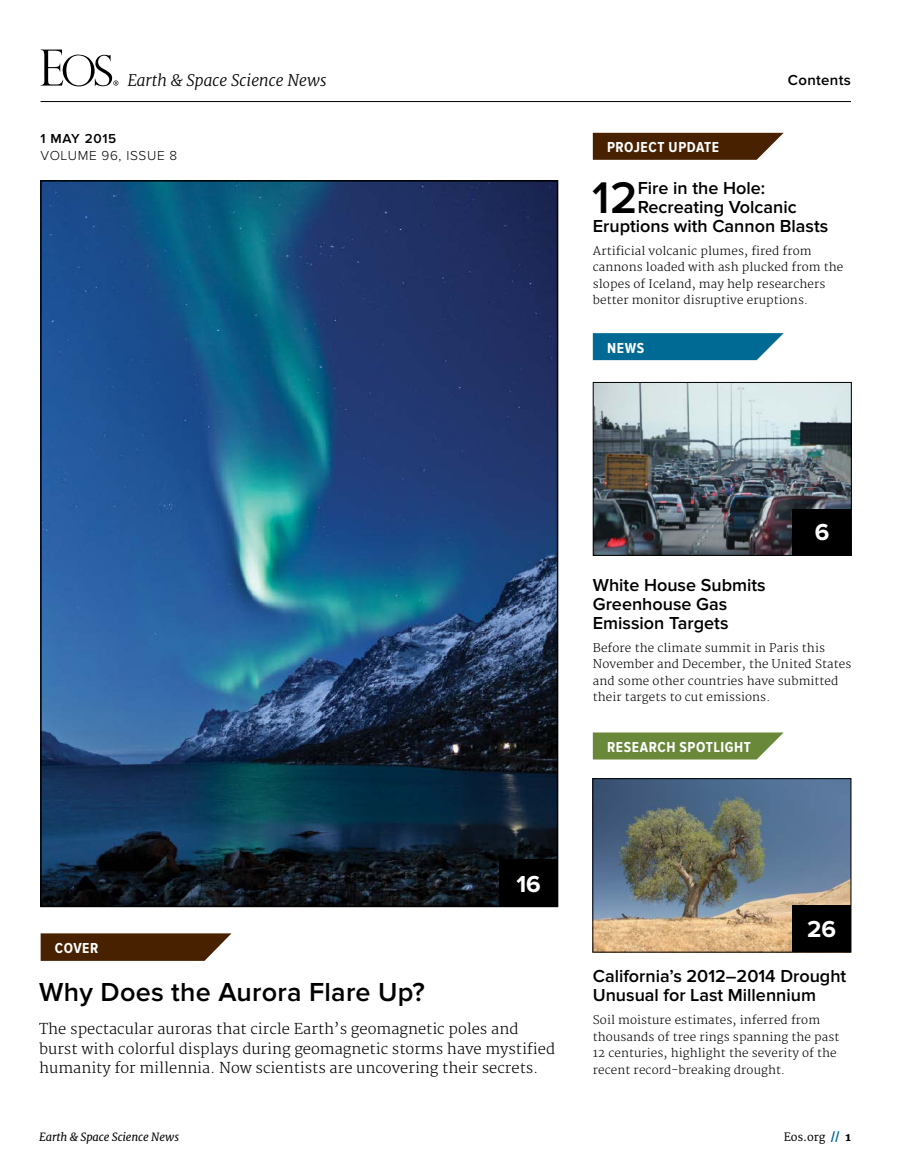
<style>
.page{position:relative;width:905px;height:1175px;background:#fff}
.page>*{position:absolute;margin:0;border:0;box-sizing:border-box;transform-origin:0 0}
.t1{font:600 45.9px "Proxima Nova";color:#000}
.t2{font:600 27px "Proxima Nova";letter-spacing:.01em;color:#000}
.t3{font:700 24px "Proxima Nova";color:#fff}
.t4{font:600 18px/18.6px "Proxima Nova";color:#000}
.t5{font:italic 300 15.75px "Merriweather";color:#000}
.t6{font:700 15px "Proxima Nova Cond";letter-spacing:.04em;color:#fff}
.t7{font:600 15px "Proxima Nova";letter-spacing:.02em;color:#000}
.t8{font:300 14.7px/19.5px "Merriweather";color:#000}
.t9{font:300 13.5px "Proxima Nova";letter-spacing:.05em;color:#000}
.t10{font:600 13.5px "Proxima Nova";letter-spacing:.05em;color:#000}
.t11{font:300 11.7px/16.5px "Merriweather";letter-spacing:.01em;color:#000}
.t12{font:italic 11.25px "Merriweather";letter-spacing:-.01em;color:#000}
.t13{font:11.25px "Merriweather";letter-spacing:-.01em;color:#000}
.s1{font-weight:800;color:#006a94}
.s2{font-weight:800}
</style>
<div class="page">
<svg style="left:40px;top:50px;width:78px;height:36px"></svg>
<hr style="left:40px;top:101px;width:810px;height:1px;background:#000">
<img style="left:595px;top:384px;width:254px;height:170px">
<div style="left:593px;top:382px;width:258px;height:174px;border:1px solid #000"></div>
<img style="left:594px;top:780px;width:255px;height:170px">
<div style="left:592px;top:778px;width:259px;height:174px;border:1px solid #000"></div>
<div style="left:792px;top:509px;width:59px;height:46px;background:#000"></div>
<div style="left:792px;top:905px;width:58px;height:47px;background:#000"></div>
<svg style="left:593px;top:333px;width:190px;height:27px;background:#12749b"></svg>
<svg style="left:593px;top:732px;width:190px;height:27px;background:#75914a"></svg>
<svg style="left:41px;top:933px;width:190px;height:27px;background:#563314"></svg>
<img style="left:43px;top:183px;width:512px;height:721px">
<div style="left:499px;top:859px;width:59px;height:47px;background:#000"></div>
<svg style="left:593px;top:133px;width:190px;height:27px;background:#553212"></svg>
<h3 class="t5" style="left:127px;top:70px;width:201px">Earth &amp; Space Science News</h3>
<p class="t7" style="left:788px;top:71px;width:64px">Contents</p>
<p class="t10" style="left:40px;top:131px;width:77px">1 MAY 2015</p>
<p class="t9" style="left:40px;top:147px;width:138px">VOLUME 96, ISSUE 8</p>
<p class="t6" style="left:607px;top:139px;width:113px">PROJECT UPDATE</p>
<h1 class="t1" style="left:592px;top:171px;width:47px">12</h1>
<h3 class="t4" style="left:637px;top:179px;width:129px">Fire in the Hole:</h3>
<h3 class="t4" style="left:637px;top:198px;width:160px">Recreating Volcanic</h3>
<h3 class="t4" style="left:593px;top:216px;width:237px">Eruptions with Cannon Blasts</h3>
<p class="t11" style="left:593px;top:243px;width:252px">Artificial volcanic plumes, fired from cannons loaded with ash plucked from the slopes of Iceland, may help researchers better monitor disruptive eruptions.</p>
<p class="t6" style="left:607px;top:339px;width:39px">NEWS</p>
<h3 class="t3" style="left:814px;top:518px;width:16px">6</h3>
<h3 class="t4" style="left:593px;top:576px;width:174px">White House Submits<br>Greenhouse Gas<br>Emission Targets</h3>
<p class="t11" style="left:593px;top:640px;width:260px">Before the climate summit in Paris this November and December, the United States and some other countries have submitted their targets to cut emissions.</p>
<p class="t6" style="left:607px;top:738px;width:145px">RESEARCH SPOTLIGHT</p>
<p class="t6" style="left:55px;top:939px;width:45px">COVER</p>
<h3 class="t3" style="left:516px;top:870px;width:26px">16</h3>
<h2 class="t2" style="left:39px;top:976px;width:387px">Why Does the Aurora Flare Up?</h2>
<p class="t8" style="left:39px;top:1020px;width:517px">The spectacular auroras that circle Earth’s geomagnetic poles and burst with colorful displays during geomagnetic storms have mystified humanity for millennia. Now scientists are uncovering their secrets.</p>
<h3 class="t3" style="left:807px;top:915px;width:30px">26</h3>
<h3 class="t4" style="left:593px;top:967px;width:255px">California’s 2012–2014 Drought<br>Unusual for Last Millennium</h3>
<p class="t11" style="left:593px;top:1012px;width:248px">Soil moisture estimates, inferred from thousands of tree rings spanning the past 12 centuries, highlight the severity of the recent record-breaking drought.</p>
<p class="t12" style="left:39px;top:1130px;width:142px">Earth &amp; Space Science News</p>
<p class="t13" style="left:783px;top:1130px;width:69px">Eos.org <span class="s1">//</span> <span class="s2">1</span></p>
</div>
